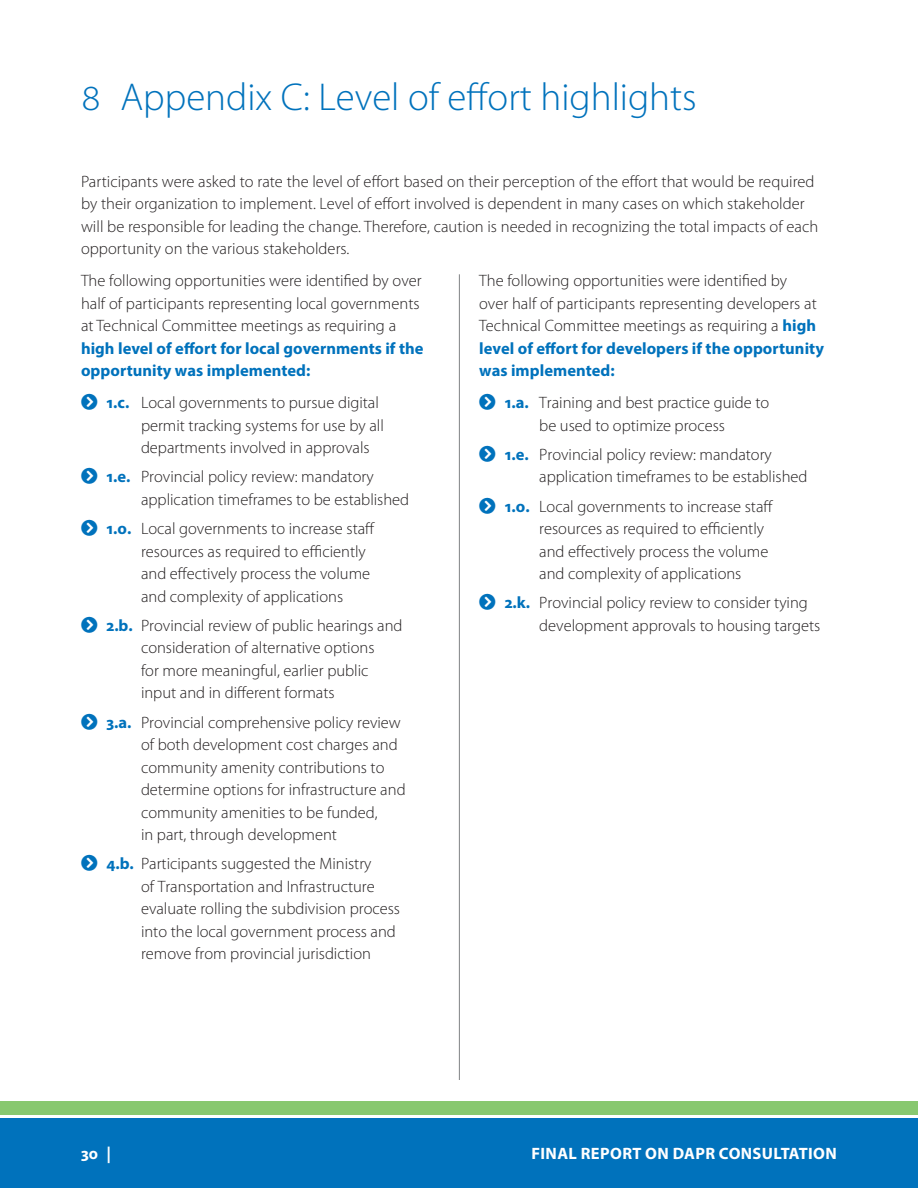
<style>
.page{position:relative;width:918px;height:1188px;background:#fff}
.page>*{position:absolute;margin:0;border:0;box-sizing:border-box;transform-origin:0 0}
.t1{font:300 39px "Myriad Pro";color:#0072bc}
.Body{font:300 16.5px/22.5px "Myriad Pro";color:#231f20}
.t2{font:700 16.5px "Myriad Pro";letter-spacing:.025em;color:#fff}
.s1{font-weight:700;color:#0072bc}
</style>
<div class="page">
<div style="left:0;top:1118px;width:918px;height:70px;background:#0072bc"></div>
<div style="left:0;top:1102px;width:918px;height:13px;background:#88c86f"></div>
<hr style="left:459px;top:274px;width:1px;height:806px;background:#808285">
<h1 class="t1" style="left:81px;top:76px;width:617px">8 Appendix C: Level of effort highlights</h1>
<p class="Body" style="left:81px;top:170px;width:739px">Participants were asked to rate the level of effort based on their perception of the effort that would be required by their organization to implement. Level of effort involved is dependent in many cases on which stakeholder will be responsible for leading the change. Therefore, caution is needed in recognizing the total impacts of each opportunity on the various stakeholders.</p>
<p class="Body" style="left:81px;top:270px;width:344px">The following opportunities were identified by over half of participants representing local governments at Technical Committee meetings as requiring a <span class="s1">high level of effort for local governments if the opportunity was implemented:</span></p>
<p class="Body" style="left:141px;top:392px;width:244px;text-indent:-34px"><span class="s1">1.c.</span> Local governments to pursue digital permit tracking systems for use by all departments involved in approvals</p>
<p class="Body" style="left:141px;top:466px;width:270px;text-indent:-34px"><span class="s1">1.e.</span> Provincial policy review: mandatory application timeframes to be established</p>
<p class="Body" style="left:141px;top:518px;width:236px;text-indent:-34px"><span class="s1">1.o.</span> Local governments to increase staff resources as required to efficiently and effectively process the volume and complexity of applications</p>
<p class="Body" style="left:141px;top:614px;width:263px;text-indent:-34px"><span class="s1">2.b.</span> Provincial review of public hearings and consideration of alternative options<br>for more meaningful, earlier public input and in different formats</p>
<p class="Body" style="left:141px;top:711px;width:266px;text-indent:-34px"><span class="s1">3.a.</span> Provincial comprehensive policy review of both development cost charges and community amenity contributions to determine options for infrastructure and community amenities to be funded,<br>in part, through development</p>
<p class="Body" style="left:141px;top:853px;width:261px;text-indent:-34px"><span class="s1">4.b.</span> Participants suggested the Ministry<br>of Transportation and Infrastructure evaluate rolling the subdivision process into the local government process and remove from provincial jurisdiction</p>
<p class="Body" style="left:479px;top:270px;width:346px">The following opportunities were identified by<br>over half of participants representing developers at Technical Committee meetings as requiring a <span class="s1">high level of effort for developers if the opportunity was implemented:</span></p>
<p class="Body" style="left:505px;top:392px;width:266px;text-align:center"><span class="s1">1.a.</span> Training and best practice guide to be used to optimize process</p>
<p class="Body" style="left:539px;top:443px;width:270px;text-indent:-34px"><span class="s1">1.e.</span> Provincial policy review: mandatory application timeframes to be established</p>
<p class="Body" style="left:539px;top:495px;width:236px;text-indent:-34px"><span class="s1">1.o.</span> Local governments to increase staff resources as required to efficiently and effectively process the volume and complexity of applications</p>
<p class="Body" style="left:539px;top:592px;width:283px;text-indent:-34px"><span class="s1">2.k.</span> Provincial policy review to consider tying development approvals to housing targets</p>
<p class="t2" style="left:81px;top:1143px;width:32px">30 |</p>
<p class="t2" style="left:531px;top:1143px;width:307px">FINAL REPORT ON DAPR CONSULTATION</p>
</div>
